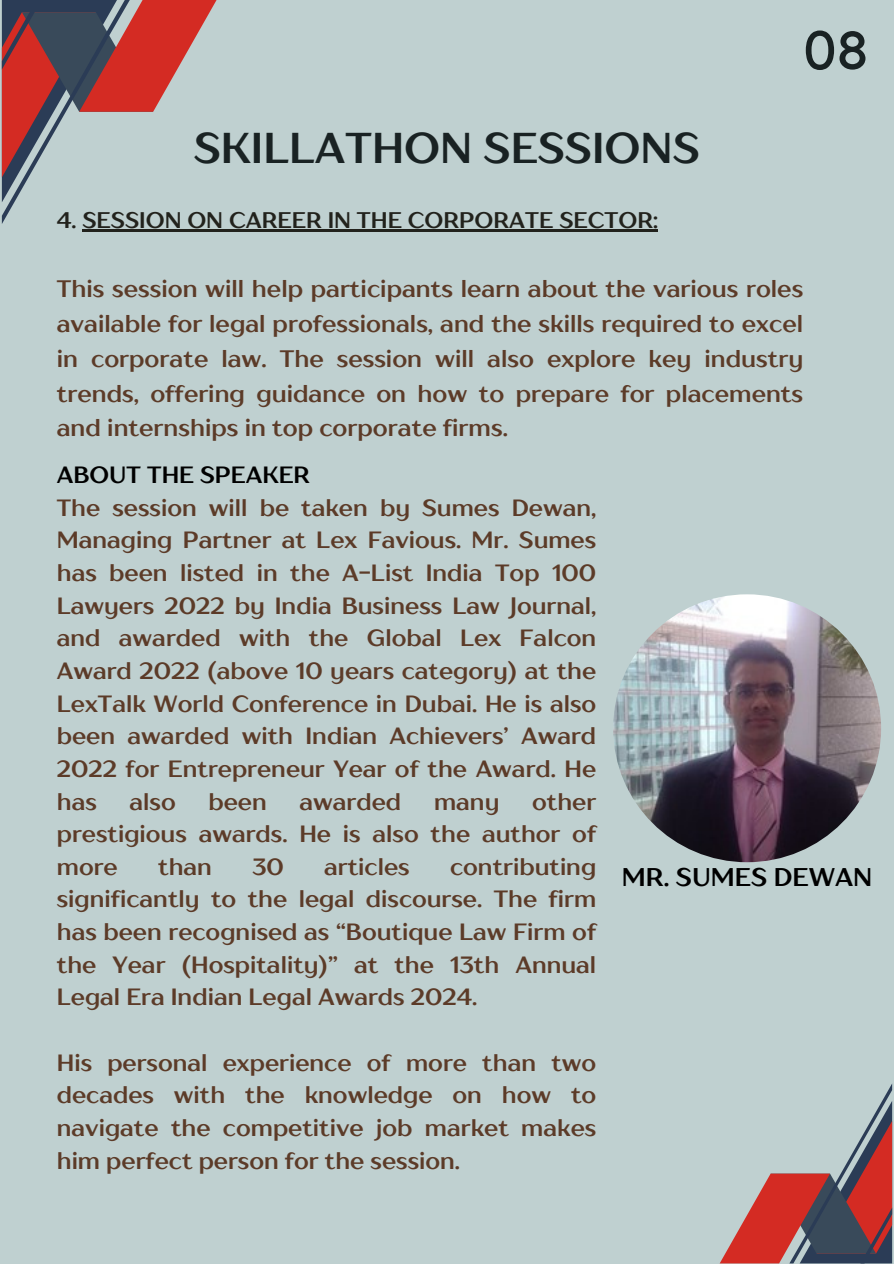
<style>
.page{position:relative;width:894px;height:1264px;background:#fff}
.page>*{position:absolute;margin:0;border:0;box-sizing:border-box;transform-origin:0 0}
.t1{font:54.9px "Lexend Deca";color:#192223}
.t2{font:700 42.9px "TT Drugs";color:#192223}
.t3{font:700 25.5px "TT Drugs";color:#000}
.t4{font:700 23.7px/34.8px "TT Drugs";color:#5c3b28;text-align:justify}
.t5{font:700 23.4px/32.7px "TT Drugs";color:#5c3b28;text-align:justify}
.t6{font:700 22.5px "TT Drugs";color:#22221c}
.s1{color:#000}
</style>
<div class="page">
<div style="left:0;top:0;width:893px;height:1263px;background:#bfd0d0"></div>
<svg style="left:2px;top:0;width:214px;height:224px"></svg>
<svg style="left:720px;top:1085px;width:171px;height:178px"></svg>
<img style="left:613px;top:594px;width:267px;height:268px;border-radius:50%">
<hr style="left:82px;top:229px;width:576px;height:3px;background:#22221c">
<h3 class="t2" style="left:194px;top:121px;width:507px">SKILLATHON SESSIONS</h3>
<p class="t6" style="left:57px;top:206px;width:602px">4. SESSION ON CAREER IN THE CORPORATE SECTOR:</p>
<h3 class="t1" style="left:803px;top:15px;width:67px">08</h3>
<p class="t4" style="left:57px;top:271px;width:747px">This session will help participants learn about the various roles available for legal professionals, and the skills required to excel in corporate law. The session will also explore key industry trends, offering guidance on how to prepare for placements and internships in top corporate firms.</p>
<p class="t5" style="left:57px;top:458px;width:541px;text-align:left"><span class="s1">ABOUT THE SPEAKER<br></span>The session will be taken by Sumes Dewan, Managing Partner at Lex Favious. Mr. Sumes has been listed in the A-List India Top 100<br>Lawyers 2022 by India Business Law Journal, and awarded with the Global Lex Falcon Award 2022 (above 10 years category) at the LexTalk World Conference in Dubai. He is also been awarded with Indian Achievers’ Award 2022 for Entrepreneur Year of the Award. He has</p>
<p class="t5" style="left:57px;top:784px;width:541px;text-indent:475px">other prestigious awards. He is also the author of more</p>
<p class="t5" style="left:129px;top:784px;width:48px">also</p>
<p class="t5" style="left:208px;top:784px;width:60px">been</p>
<p class="t5" style="left:299px;top:784px;width:103px">awarded</p>
<p class="t5" style="left:434px;top:784px;width:67px">many</p>
<p class="t5" style="left:57px;top:849px;width:541px;text-indent:393px">contributing significantly to the legal discourse. The firm has been recognised as “Boutique Law Firm of the Year (Hospitality)” at the 13th Annual Legal Era Indian Legal Awards 2024.</p>
<p class="t5" style="left:158px;top:849px;width:55px">than</p>
<p class="t5" style="left:252px;top:849px;width:33px">30</p>
<p class="t5" style="left:324px;top:849px;width:87px">articles</p>
<h1 class="t5" style="left:57px;top:1045px;width:541px">His personal experience of more than two decades with the knowledge on how to navigate the competitive job market makes him perfect person for the session.</h1>
<p class="t3" style="left:621px;top:860px;width:252px">MR. SUMES DEWAN</p>
</div>
